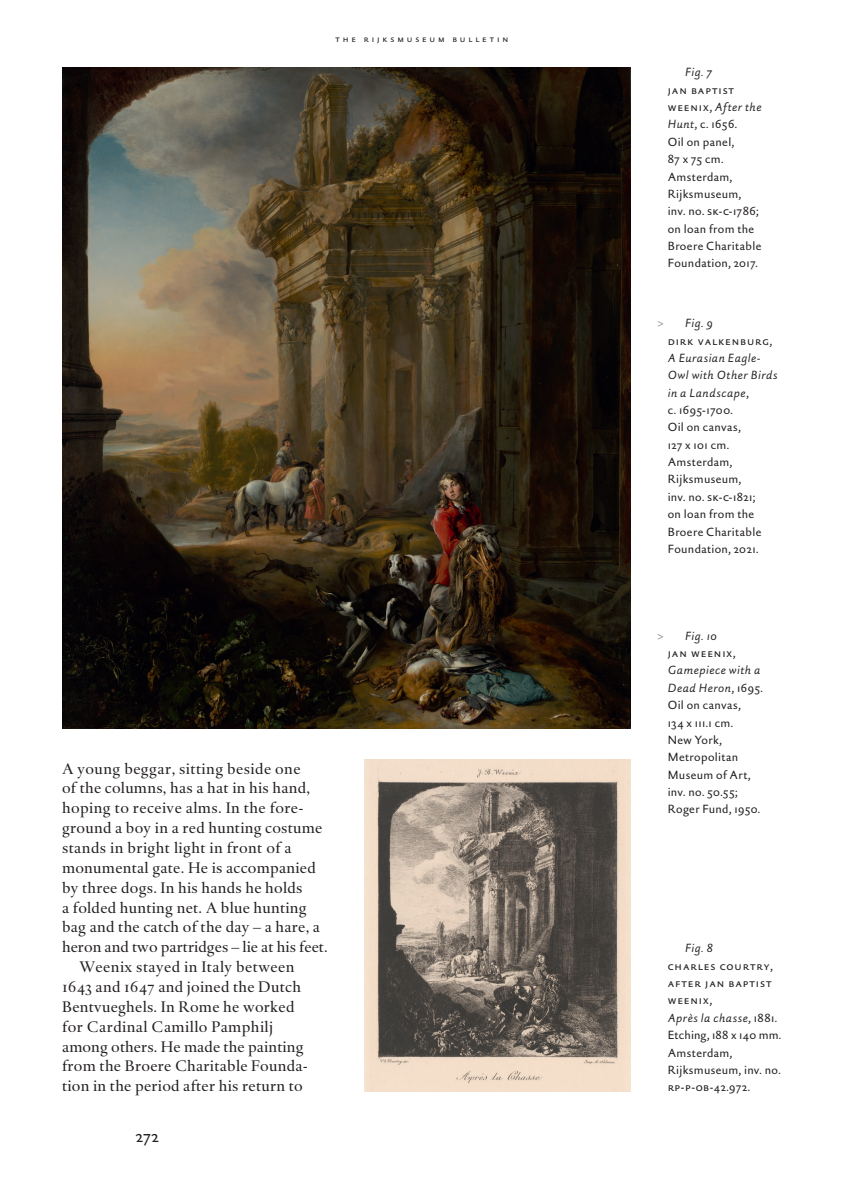
<style>
.page{position:relative;width:844px;height:1191px;background:#fff}
.page>*{position:absolute;margin:0;border:0;box-sizing:border-box;transform-origin:0 0}
.t1{font:17.5px "DTL Haarlemmer Sans DOT";color:#231f20}
.t2{font:15.75px "DTL Haarlemmer DOT";letter-spacing:.015em;color:#231f20}
.t3{font:12.25px/17.3px "DTL Haarlemmer Sans DOT";letter-spacing:.03em;color:#231f20}
.t4{font:12.25px/17.3px "DTL Haarlemmer Sans DOT Caps";letter-spacing:.075em;color:#231f20;text-align:justify}
.t5{font:italic 12.25px "DTL Haarlemmer Sans DOT";letter-spacing:.04em;color:#231f20}
.t6{font:9.62px "DTL Haarlemmer Sans DOT Caps";letter-spacing:.3em;color:#231f20}
.s1{font-family:"DTL Haarlemmer Sans DOT Caps"}
.s2{font-style:italic}
.s3{font-family:"DTL Haarlemmer Sans DOT"}
</style>
<div class="page">
<img style="left:365px;top:759px;width:265px;height:332px">
<img style="left:62px;top:67px;width:568px;height:661px">
<p class="t6" style="left:335px;top:33px;width:174px">the rijksmuseum bulletin</p>
<p class="t2" style="left:62px;top:759px;width:240px">A young beggar, sitting beside one</p>
<p class="t2" style="left:62px;top:779px;width:249px">of the columns, has a hat in his hand,</p>
<p class="t2" style="left:62px;top:798px;width:241px">hoping to receive alms. In the fore-</p>
<p class="t2" style="left:62px;top:818px;width:262px">ground a boy in a red hunting costume</p>
<p class="t2" style="left:62px;top:838px;width:231px">stands in bright light in front of a</p>
<p class="t2" style="left:62px;top:858px;width:255px">monumental gate. He is accompanied</p>
<p class="t2" style="left:62px;top:878px;width:242px">by three dogs. In his hands he holds</p>
<p class="t2" style="left:62px;top:898px;width:246px">a folded hunting net. A blue hunting</p>
<p class="t2" style="left:62px;top:917px;width:259px">bag and the catch of the day – a hare, a</p>
<p class="t2" style="left:62px;top:937px;width:267px">heron and two partridges – lie at his feet.</p>
<p class="t2" style="left:79px;top:957px;width:217px">Weenix stayed in Italy between</p>
<p class="t2" style="left:62px;top:977px;width:240px">1643 and 1647 and joined the Dutch</p>
<p class="t2" style="left:62px;top:997px;width:234px">Bentvueghels. In Rome he worked</p>
<p class="t2" style="left:62px;top:1017px;width:213px">for Cardinal Camillo Pamphilj</p>
<p class="t2" style="left:62px;top:1037px;width:243px">among others. He made the painting</p>
<p class="t2" style="left:62px;top:1056px;width:246px">from the Broere Charitable Founda-</p>
<p class="t2" style="left:62px;top:1076px;width:242px">tion in the period after his return to</p>
<p class="t1" style="left:136px;top:1125px;width:24px">272</p>
<p class="t5" style="left:685px;top:65px;width:28px">Fig. 7</p>
<p class="t4" style="left:667px;top:81px;width:68px">jan baptist</p>
<p class="t3" style="left:667px;top:98px;width:95px"><span class="s1">weenix</span>, <span class="s2">After the<br>Hunt</span>, c. 1656.<br>Oil on panel,<br>87 x 75 cm.<br>Amsterdam,<br>Rijksmuseum, inv. no. <span class="s1">sk-c</span>-1786; on loan from the<br>Broere Charitable<br>Foundation, 2017.</p>
<p class="t5" style="left:685px;top:315px;width:29px">Fig. 9</p>
<p class="t4" style="left:667px;top:332px;width:106px">dirk valkenburg<span class="s3">,</span></p>
<p class="t3" style="left:667px;top:349px;width:111px"><span class="s2">A Eurasian Eagle-<br>Owl with Other Birds in a Landscape</span>,<br>c. 1695-1700.<br>Oil on canvas,<br>127 x 101 cm.<br>Amsterdam,<br>Rijksmuseum,<br>inv. no. <span class="s1">sk-c</span>-1821;<br>on loan from the<br>Broere Charitable<br>Foundation, 2021.</p>
<p class="t5" style="left:685px;top:628px;width:33px">Fig. 10</p>
<p class="t4" style="left:667px;top:644px;width:69px">jan weenix<span class="s3">,</span></p>
<p class="t3" style="left:667px;top:662px;width:97px"><span class="s2">Gamepiece with a<br>Dead Heron</span>, 1695.<br>Oil on canvas,<br>134 x 111.1 cm.<br>New York,<br>Metropolitan<br>Museum of Art, inv. no. 50.55;<br>Roger Fund, 1950.</p>
<p class="t5" style="left:685px;top:940px;width:29px">Fig. 8</p>
<p class="t4" style="left:667px;top:957px;width:107px">charles courtry, after jan baptist weenix<span class="s3">,</span></p>
<p class="t3" style="left:667px;top:1009px;width:115px"><span class="s2">Après la chasse</span>, 1881.<br>Etching, 188 x 140 mm.<br>Amsterdam,<br>Rijksmuseum, inv. no. <span class="s1">rp-p-ob</span>-42.972.</p>
</div>
